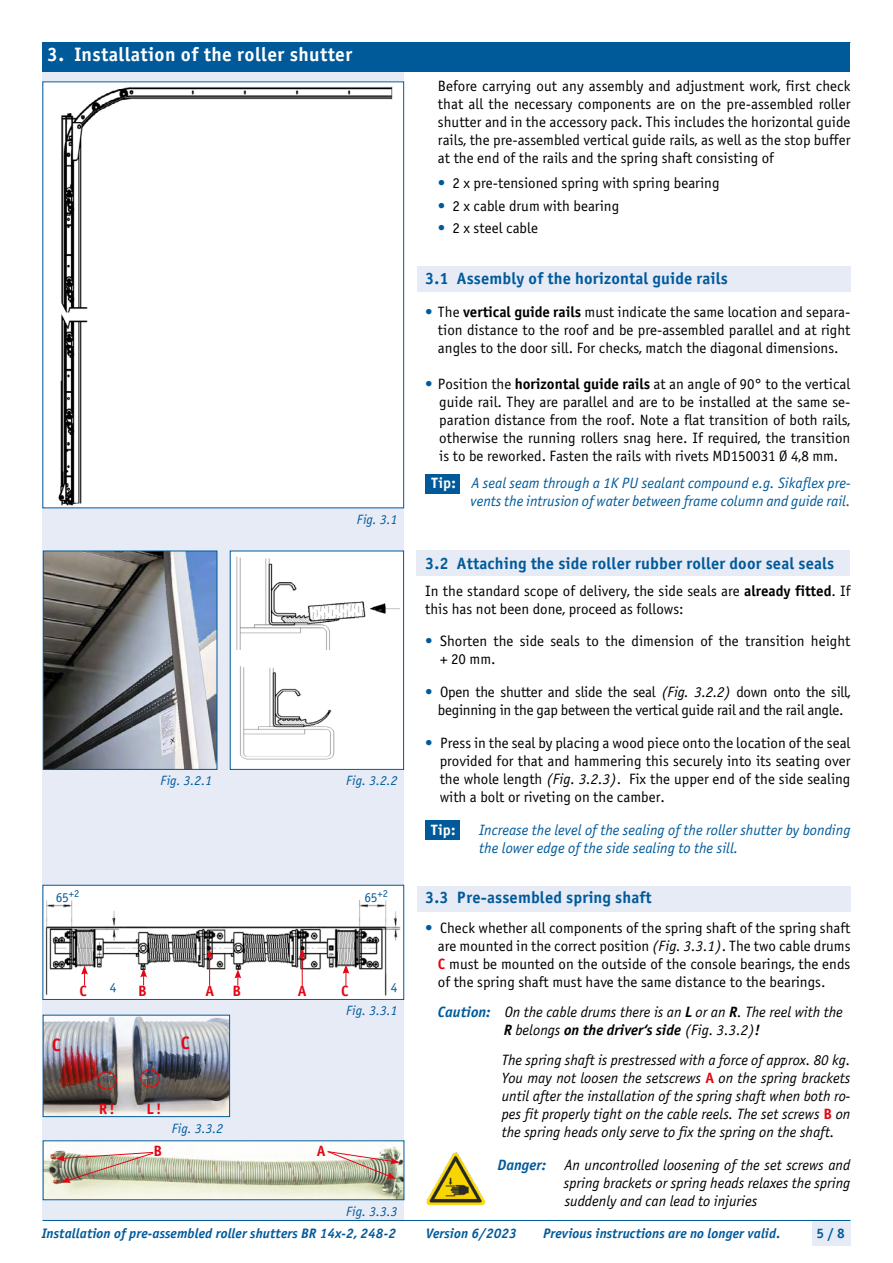
<style>
.page{position:relative;width:893px;height:1263px;background:#fff}
.page>*{position:absolute;margin:0;border:0;box-sizing:border-box;transform-origin:0 0}
.t1{font:19.5px "Officina Sans Bold ITC";letter-spacing:.02em;color:#fff}
.t2{font:18px "Officina Sans Bold ITC";color:#e30613}
.t3{font:16.5px "Officina Sans Bold ITC";letter-spacing:.01em;color:#005a9a}
.t4{font:15px/18px "Officina Sans Book ITC";color:#000;text-align:justify}
.t5{font:italic 15px/18px "Officina Sans Book ITC";color:#000;text-align:justify}
.t6{font:italic 15px/18px "Officina Sans Book ITC";color:#005a9a}
.t7{font:15px/18px "Officina Sans Book ITC";letter-spacing:-.02em;color:#000;text-align:center}
.t8{font:italic 15px "Officina Sans Bold ITC";color:#000}
.t9{font:15px "Officina Sans Bold ITC";color:#e30613}
.t10{font:15px "Officina Sans Bold ITC";letter-spacing:.03em;color:#fff}
.t11{font:italic 13.8px "Officina Sans Bold ITC";letter-spacing:.005em;color:#005a9a}
.t12{font:13.8px "Officina Sans Bold ITC";color:#005a9a}
.t13{font:italic 13.5px "Officina Sans Book ITC";color:#005a9a}
.t14{font:13.5px "Officina Sans Book ITC";color:#005a9a}
.s1{color:#005a9a}
.s2{font-family:"Officina Sans Bold ITC"}
.s3{font-style:italic}
.s4{font-family:"Officina Sans Bold ITC";color:#e30613}
.s5{font-family:"Officina Sans Bold ITC";color:#005a9a}
.s6{font-family:"Officina Sans Book ITC"}
.s7{font-family:"Officina Sans Bold ITC";font-style:normal;color:#e30613}
</style>
<div class="page">
<div style="left:43px;top:43px;width:361px;height:1177px;background:#e6ebf6"></div>
<div style="left:812px;top:1220px;width:38px;height:26px;background:#e6ebf6"></div>
<hr style="left:43px;top:1220px;width:807px;height:1px;background:#005a9a">
<img style="left:45px;top:887px;width:357px;height:111px">
<div style="left:43px;top:885px;width:361px;height:115px;border:1px solid #005a9a"></div>
<div style="left:417px;top:886px;width:433px;height:25px;background:#e6ebf6"></div>
<div style="left:416px;top:551px;width:434px;height:25px;background:#e6ebf6"></div>
<div style="left:417px;top:266px;width:433px;height:25px;background:#e6ebf6"></div>
<div style="left:42px;top:42px;width:808px;height:29px;background:#005a9a"></div>
<div style="left:426px;top:474px;width:34px;height:19px;background:#005a9a"></div>
<img style="left:426px;top:1152px;width:58px;height:52px">
<div style="left:43px;top:82px;width:361px;height:426px;background:#fff"></div>
<img style="left:58px;top:86px;width:335px;height:420px">
<img style="left:45px;top:553px;width:170px;height:215px">
<div style="left:43px;top:551px;width:174px;height:219px;border:1px solid #005a9a"></div>
<div style="left:230px;top:551px;width:174px;height:219px;background:#fff;border:1px solid #005a9a"></div>
<img style="left:236px;top:556px;width:164px;height:93px">
<img style="left:240px;top:666px;width:95px;height:94px">
<img style="left:45px;top:1017px;width:183px;height:98px">
<div style="left:43px;top:1015px;width:187px;height:102px;border:1px solid #005a9a"></div>
<div style="left:97px;top:1071px;width:19px;height:18px;border:1px solid #f00;border-radius:50%"></div>
<div style="left:141px;top:1069px;width:19px;height:18px;border:1px solid #f00;border-radius:50%"></div>
<svg style="left:81px;top:965px;width:7px;height:20px"></svg>
<svg style="left:343px;top:964px;width:6px;height:22px"></svg>
<svg style="left:140px;top:968px;width:7px;height:17px"></svg>
<svg style="left:206px;top:949px;width:7px;height:36px"></svg>
<hr style="left:302px;top:956px;width:1px;height:30px;background:#e30613">
<svg style="left:299px;top:949px;width:7px;height:9px"></svg>
<svg style="left:234px;top:969px;width:7px;height:16px"></svg>
<img style="left:45px;top:1142px;width:357px;height:56px">
<svg style="left:327px;top:1151px;width:73px;height:28px"></svg>
<img style="left:56px;top:1152px;width:98px;height:31px">
<div style="left:425px;top:821px;width:34px;height:19px;background:#005a9a"></div>
<h1 class="t1" style="left:47px;top:43px;width:307px">3. Installation of the roller shutter</h1>
<p class="t13" style="left:357px;top:512px;width:42px">Fig. 3.1</p>
<p class="t13" style="left:161px;top:773px;width:53px">Fig. 3.2.1</p>
<p class="t13" style="left:346px;top:773px;width:53px">Fig. 3.2.2</p>
<p class="t14" style="left:56px;top:889px;width:25px">65<sup>+2</sup></p>
<p class="t14" style="left:364px;top:890px;width:25px">65<sup>+2</sup></p>
<p class="t14" style="left:110px;top:979px;width:8px">4</p>
<p class="t14" style="left:391px;top:979px;width:8px">4</p>
<p class="t9" style="left:80px;top:982px;width:9px">C</p>
<p class="t9" style="left:138px;top:982px;width:10px">B</p>
<p class="t9" style="left:205px;top:982px;width:37px">A B</p>
<p class="t9" style="left:298px;top:982px;width:10px">A</p>
<p class="t9" style="left:341px;top:982px;width:9px">C</p>
<p class="t2" style="left:52px;top:1034px;width:10px">C</p>
<p class="t2" style="left:181px;top:1031px;width:10px">C</p>
<p class="t9" style="left:99px;top:1099px;width:17px">R!</p>
<p class="t9" style="left:146px;top:1099px;width:16px">L!</p>
<p class="t13" style="left:172px;top:1121px;width:53px">Fig. 3.3.2</p>
<p class="t9" style="left:153px;top:1141px;width:10px">B</p>
<p class="t9" style="left:317px;top:1141px;width:10px">A</p>
<p class="t13" style="left:346px;top:1003px;width:53px">Fig. 3.3.1</p>
<p class="t13" style="left:346px;top:1204px;width:53px">Fig. 3.3.3</p>
<p class="t4" style="left:438px;top:77px;width:414px">Before carrying out any assembly and adjustment work, first check that all the necessary components are on the pre-assembled roller shutter and in the accessory pack. This includes the horizontal guide rails, the pre-assembled vertical guide rails, as well as the stop buffer at the end of the rails and the spring shaft consisting of</p>
<p class="t4" style="left:438px;top:174px;width:283px"><span class="s1">•</span> 2 x pre-tensioned spring with spring bearing</p>
<p class="t4" style="left:438px;top:197px;width:183px"><span class="s1">•</span> 2 x cable drum with bearing</p>
<p class="t4" style="left:438px;top:219px;width:102px"><span class="s1">•</span> 2 x steel cable</p>
<p class="t3" style="left:425px;top:268px;width:304px">3.1 Assembly of the horizontal guide rails</p>
<p class="t4" style="left:438px;top:303px;width:414px;text-indent:-13px"><span class="s1">•</span> The <span class="s2">vertical guide rails</span> must indicate the same location and separa&shy;tion distance to the roof and be pre-assembled parallel and at right angles to the door sill. For checks, match the diagonal dimensions.</p>
<p class="t4" style="left:439px;top:375px;width:413px;text-indent:-14px"><span class="s1">•</span> Position the <span class="s2">horizontal guide rails</span> at an angle of 90° to the vertical guide rail. They are parallel and are to be installed at the same se&shy;paration distance from the roof. Note a flat transition of both rails, otherwise the running rollers snag here. If required, the transition is to be reworked. Fasten the rails with rivets MD150031 Ø 4,8 mm.</p>
<p class="t6" style="left:471px;top:474px;width:381px">A seal seam through a 1K PU sealant compound e.g. Sikaflex pre&shy;vents the intrusion of water between frame column and guide rail.</p>
<p class="t10" style="left:431px;top:474px;width:26px">Tip:</p>
<p class="t3" style="left:425px;top:553px;width:411px">3.2 Attaching the side roller rubber roller door seal seals</p>
<p class="t4" style="left:425px;top:582px;width:427px">In the standard scope of delivery, the side seals are <span class="s2">already fitted</span>. If this has not been done, proceed as follows:</p>
<p class="t4" style="left:440px;top:632px;width:412px;text-indent:-15px"><span class="s1">•</span> Shorten the side seals to the dimension of the transition height + 20 mm.</p>
<p class="t7" style="left:425px;top:683px;width:427px"><span class="s1">•</span> Open the shutter and slide the seal <span class="s3">(Fig. 3.2.2)</span> down onto the sill, beginning in the gap between the vertical guide rail and the rail angle.</p>
<p class="t4" style="left:440px;top:734px;width:412px;text-indent:-14px"><span class="s1">•</span> Press in the seal by placing a wood piece onto the location of the seal provided for that and hammering this securely into its seating over the whole length <span class="s3">(Fig. 3.2.3)</span>. Fix the upper end of the side sealing with a bolt or riveting on the camber.</p>
<p class="t6" style="left:479px;top:821px;width:373px">Increase the level of the sealing of the roller shutter by bonding the lower edge of the side sealing to the sill.</p>
<p class="t3" style="left:425px;top:887px;width:228px">3.3 Pre-assembled spring shaft</p>
<p class="t4" style="left:438px;top:919px;width:414px;text-indent:-13px"><span class="s1">•</span> Check whether all components of the spring shaft of the spring shaft are mounted in the correct position <span class="s3">(Fig. 3.3.1)</span>. The two cable drums <span class="s4">C</span> must be mounted on the outside of the console bearings, the ends of the spring shaft must have the same distance to the bearings.</p>
<p class="t5" style="left:438px;top:1004px;width:406px"><span class="s5">Caution:</span> On the cable drums there is an <span class="s2">L</span> or an <span class="s2">R</span>. The reel with the</p>
<p class="t8" style="left:504px;top:1021px;width:258px">R <span class="s6">belongs</span> on the driver‘s side <span class="s6">(Fig. 3.3.2)</span>!</p>
<p class="t5" style="left:502px;top:1052px;width:350px">The spring shaft is prestressed with a force of approx. 80 kg.<br>You may not loosen the setscrews <span class="s7">A</span> on the spring brackets until after the installation of the spring shaft when both ro&shy;pes fit properly tight on the cable reels. The set screws <span class="s7">B</span> on the spring heads only serve to fix the spring on the shaft.</p>
<p class="t5" style="left:564px;top:1157px;width:288px;text-indent:-66px"><span class="s5">Danger:</span> An uncontrolled loosening of the set screws and spring brackets or spring heads relaxes the spring suddenly and can lead to injuries</p>
<p class="t10" style="left:431px;top:820px;width:26px">Tip:</p>
<p class="t11" style="left:42px;top:1225px;width:356px">Installation of pre-assembled roller shutters BR 14x-2, 248-2</p>
<p class="t11" style="left:426px;top:1225px;width:93px">Version 6/2023</p>
<p class="t11" style="left:543px;top:1225px;width:239px">Previous instructions are no longer valid.</p>
<p class="t12" style="left:817px;top:1225px;width:30px">5 / 8</p>
</div>
